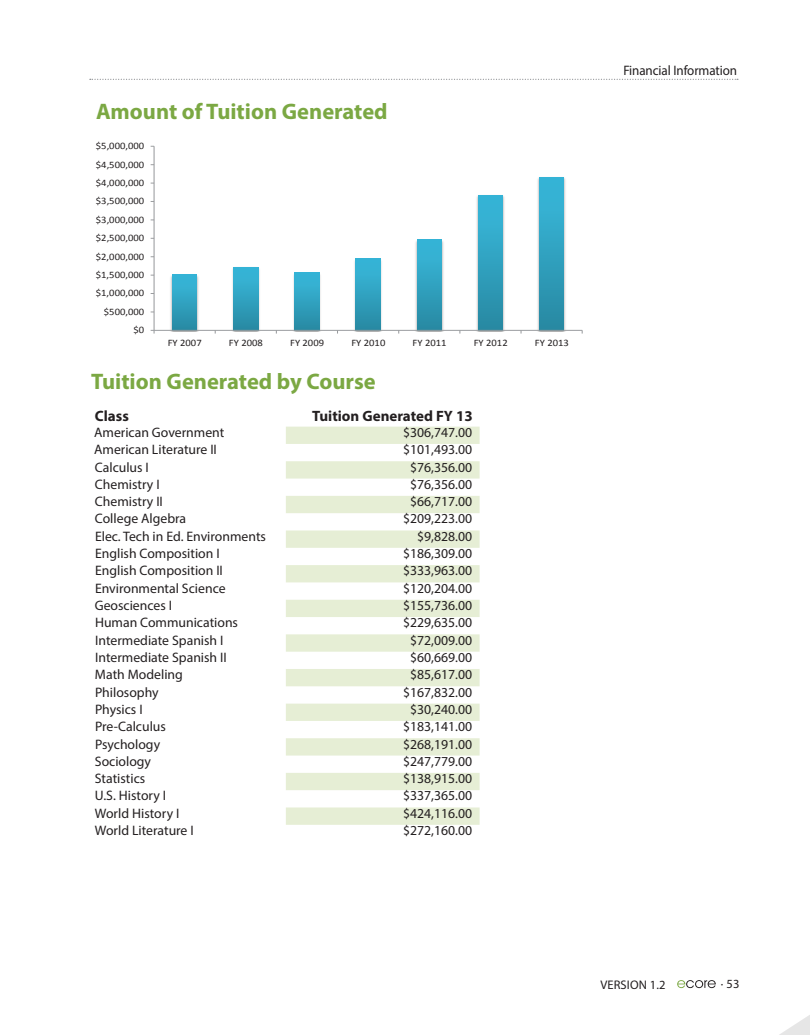
<style>
.page{position:relative;width:810px;height:1035px;background:#fff}
.page>*{position:absolute;margin:0;border:0;box-sizing:border-box;transform-origin:0 0}
.t1{font:700 22.5px "Myriad Pro";color:#7ba843}
.t2{font:700 15px "Myriad Pro";color:#231f20}
.über{font:13.75px "Myriad Pro";color:#231f20}
.über-2{font:13.75px "Myriad Pro";color:#231f20;scale:.95 1}
.t3{font:12.5px "Myriad Pro";letter-spacing:.01em;color:#231f20}
.t4{font:9.88px "Calibri";color:#231f20;scale:1.07 1}
</style>
<div class="page">
<svg style="left:677px;top:980px;width:39px;height:8px"></svg>
<svg style="left:90px;top:79px;width:648px;height:1px"></svg>
<img style="left:169px;top:274px;width:31px;height:56px">
<img style="left:230px;top:267px;width:32px;height:63px">
<img style="left:291px;top:272px;width:32px;height:58px">
<img style="left:352px;top:258px;width:32px;height:72px">
<img style="left:414px;top:239px;width:31px;height:91px">
<img style="left:475px;top:196px;width:31px;height:134px">
<img style="left:536px;top:178px;width:31px;height:152px">
<div style="left:172px;top:275px;width:25px;height:55px;background:linear-gradient(to bottom,#38b9dc,#298aa4)"></div>
<div style="left:234px;top:267px;width:24px;height:63px;background:linear-gradient(to bottom,#38b9dc,#298aa4)"></div>
<div style="left:295px;top:273px;width:24px;height:57px;background:linear-gradient(to bottom,#38b9dc,#298aa4)"></div>
<div style="left:356px;top:259px;width:24px;height:71px;background:linear-gradient(to bottom,#38b9dc,#288aa3)"></div>
<div style="left:417px;top:240px;width:25px;height:90px;background:linear-gradient(to bottom,#38b9dc,#298aa4)"></div>
<div style="left:478px;top:195px;width:25px;height:135px;background:linear-gradient(to bottom,#38b9dc,#288aa3)"></div>
<div style="left:539px;top:177px;width:25px;height:153px;background:linear-gradient(to bottom,#38b9dc,#288aa3)"></div>
<hr style="left:154px;top:146px;width:1px;height:184px;background:#989a9d">
<hr style="left:154px;top:330px;width:428px;height:1px;background:#989a9d">
<svg style="left:286px;top:427px;width:194px;height:398px;fill:#eaf1dc"></svg>
<p class="t1" style="left:96px;top:96px;width:293px">Amount of Tuition Generated</p>
<p class="t4" style="left:96px;top:140px;width:47px">$5,000,000</p>
<p class="t4" style="left:96px;top:158px;width:47px">$4,500,000</p>
<p class="t4" style="left:96px;top:176px;width:47px">$4,000,000</p>
<p class="t4" style="left:96px;top:195px;width:47px">$3,500,000</p>
<p class="t4" style="left:96px;top:213px;width:47px">$3,000,000</p>
<p class="t4" style="left:96px;top:232px;width:47px">$2,500,000</p>
<p class="t4" style="left:96px;top:250px;width:47px">$2,000,000</p>
<p class="t4" style="left:96px;top:269px;width:47px">$1,500,000</p>
<p class="t4" style="left:96px;top:287px;width:47px">$1,000,000</p>
<p class="t4" style="left:104px;top:305px;width:39px">$500,000</p>
<p class="t4" style="left:133px;top:324px;width:12px">$0</p>
<p class="t4" style="left:168px;top:337px;width:33px">FY 2007</p>
<p class="t4" style="left:229px;top:337px;width:33px">FY 2008</p>
<p class="t4" style="left:290px;top:337px;width:33px">FY 2009</p>
<p class="t4" style="left:351px;top:337px;width:33px">FY 2010</p>
<p class="t4" style="left:413px;top:337px;width:33px">FY 2011</p>
<p class="t4" style="left:474px;top:337px;width:33px">FY 2012</p>
<p class="t4" style="left:535px;top:337px;width:33px">FY 2013</p>
<p class="t1" style="left:91px;top:366px;width:286px">Tuition Generated by Course</p>
<p class="t2" style="left:95px;top:406px;width:35px">Class</p>
<p class="t2" style="left:312px;top:406px;width:162px">Tuition Generated FY 13</p>
<p class="über" style="left:94px;top:424px;width:132px">American Government</p>
<p class="über" style="left:403px;top:424px;width:71px">$306,747.00</p>
<p class="über" style="left:94px;top:441px;width:124px">American Literature II</p>
<p class="über" style="left:403px;top:441px;width:71px">$101,493.00</p>
<p class="über" style="left:95px;top:458px;width:55px">Calculus I</p>
<p class="über" style="left:410px;top:458px;width:64px">$76,356.00</p>
<p class="über" style="left:95px;top:476px;width:66px">Chemistry I</p>
<p class="über" style="left:410px;top:476px;width:64px">$76,356.00</p>
<p class="über" style="left:95px;top:493px;width:69px">Chemistry II</p>
<p class="über" style="left:410px;top:493px;width:64px">$66,717.00</p>
<p class="über" style="left:95px;top:510px;width:93px">College Algebra</p>
<p class="über" style="left:403px;top:510px;width:71px">$209,223.00</p>
<p class="über" style="left:95px;top:528px;width:172px">Elec. Tech in Ed. Environments</p>
<p class="über" style="left:417px;top:528px;width:57px">$9,828.00</p>
<p class="über" style="left:95px;top:545px;width:126px">English Composition I</p>
<p class="über" style="left:403px;top:545px;width:71px">$186,309.00</p>
<p class="über" style="left:95px;top:562px;width:129px">English Composition II</p>
<p class="über" style="left:403px;top:562px;width:71px">$333,963.00</p>
<p class="über" style="left:95px;top:580px;width:132px">Environmental Science</p>
<p class="über" style="left:403px;top:580px;width:71px">$120,204.00</p>
<p class="über" style="left:95px;top:597px;width:79px">Geosciences I</p>
<p class="über" style="left:403px;top:597px;width:71px">$155,736.00</p>
<p class="über" style="left:95px;top:614px;width:145px">Human Communications</p>
<p class="über" style="left:403px;top:614px;width:71px">$229,635.00</p>
<p class="über" style="left:95px;top:632px;width:130px">Intermediate Spanish I</p>
<p class="über" style="left:410px;top:632px;width:64px">$72,009.00</p>
<p class="über" style="left:95px;top:649px;width:133px">Intermediate Spanish II</p>
<p class="über" style="left:410px;top:649px;width:64px">$60,669.00</p>
<p class="über" style="left:95px;top:666px;width:89px">Math Modeling</p>
<p class="über" style="left:410px;top:666px;width:64px">$85,617.00</p>
<p class="über" style="left:95px;top:684px;width:65px">Philosophy</p>
<p class="über" style="left:403px;top:684px;width:71px">$167,832.00</p>
<p class="über" style="left:95px;top:701px;width:49px">Physics I</p>
<p class="über" style="left:410px;top:701px;width:64px">$30,240.00</p>
<p class="über" style="left:95px;top:718px;width:72px">Pre-Calculus</p>
<p class="über" style="left:403px;top:718px;width:71px">$183,141.00</p>
<p class="über" style="left:95px;top:735px;width:67px">Psychology</p>
<p class="über" style="left:403px;top:735px;width:71px">$268,191.00</p>
<p class="über" style="left:95px;top:753px;width:58px">Sociology</p>
<p class="über" style="left:403px;top:753px;width:71px">$247,779.00</p>
<p class="über" style="left:95px;top:770px;width:52px">Statistics</p>
<p class="über" style="left:403px;top:770px;width:71px">$138,915.00</p>
<p class="über" style="left:95px;top:787px;width:73px">U.S. History I</p>
<p class="über" style="left:403px;top:787px;width:71px">$337,365.00</p>
<p class="über" style="left:95px;top:805px;width:86px">World History I</p>
<p class="über" style="left:403px;top:805px;width:71px">$424,116.00</p>
<p class="über" style="left:95px;top:822px;width:100px">World Literature I</p>
<p class="über" style="left:403px;top:822px;width:71px">$272,160.00</p>
<p class="über-2" style="left:623px;top:62px;width:121px">Financial Information</p>
<p class="t3" style="left:600px;top:977px;width:67px">VERSION 1.2</p>
<p class="t3" style="left:721px;top:976px;width:20px">· 53</p>
</div>
